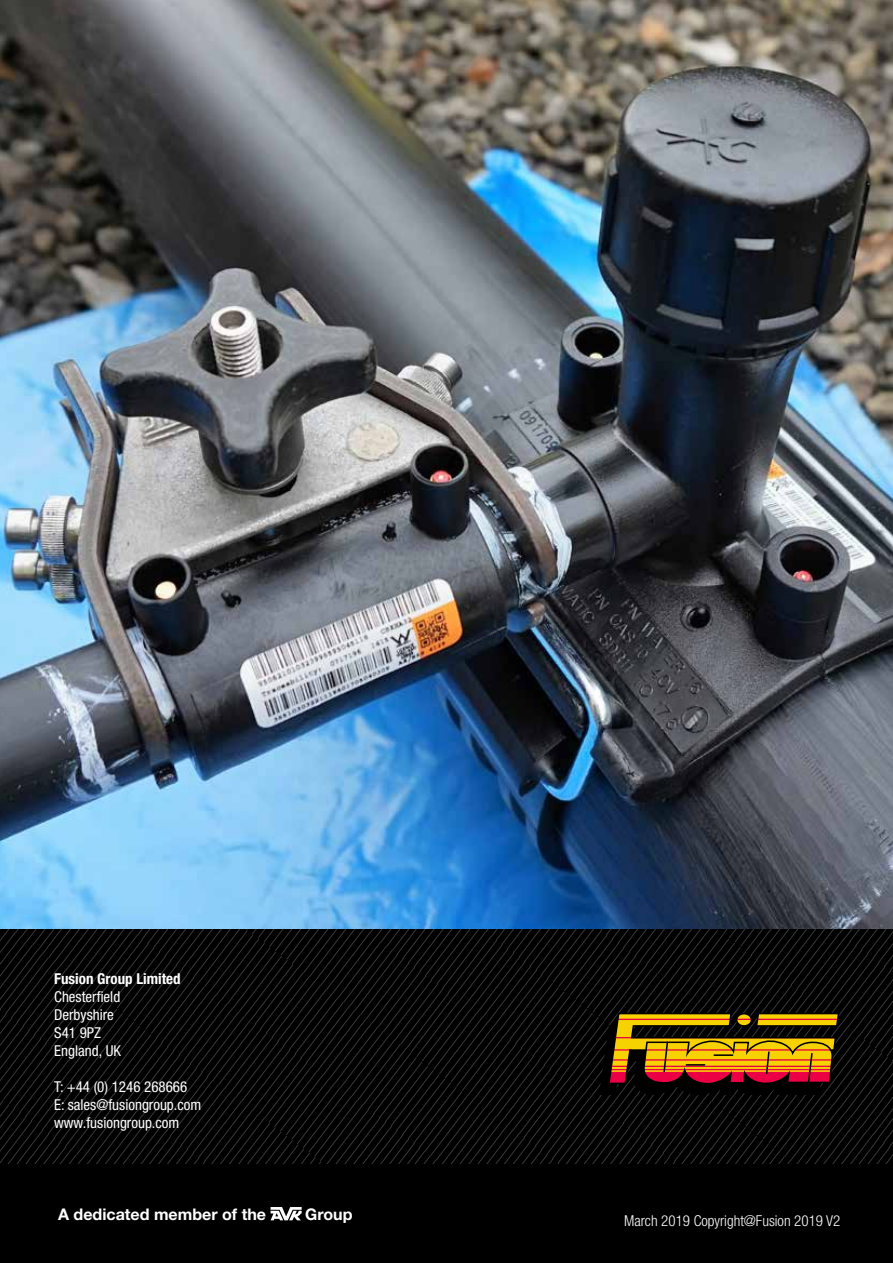
<style>
.page{position:relative;width:893px;height:1263px;background:#000}
.page>*{position:absolute;margin:0;border:0;box-sizing:border-box;transform-origin:0 0}
.t1{font:700 16.05px "Helvetica Neue LT Pro";color:#fff}
.t2{font:condensed 15px/18px "Helvetica Neue LT Pro";color:#fff}
.t3{font:300 condensed 15px "Helvetica Neue LT Pro";color:#fff}
.t4{font:700 condensed 15px "Helvetica Neue LT Pro";color:#fff}
</style>
<div class="page">
<img style="left:0;top:0;width:893px;height:929px">
<svg style="left:0;top:929px;width:893px;height:234px"></svg>
<svg style="left:599px;top:1013px;width:240px;height:82px"></svg>
<svg style="left:271px;top:1207px;width:31px;height:13px"></svg>
<p class="t4" style="left:54px;top:969px;width:128px">Fusion Group Limited</p>
<p class="t2" style="left:54px;top:987px;width:68px">Chesterfield<br>Derbyshire<br>S41 9PZ<br>England, UK</p>
<p class="t2" style="left:54px;top:1077px;width:149px">T: +44 (0) 1246 268666<br>E: sales@fusiongroup.com www.fusiongroup.com</p>
<p class="t1" style="left:58px;top:1204px;width:210px">A dedicated member of the</p>
<p class="t1" style="left:305px;top:1204px;width:49px">Group</p>
<p class="t3" style="left:624px;top:1212px;width:218px">March 2019 Copyright@Fusion 2019 V2</p>
</div>
